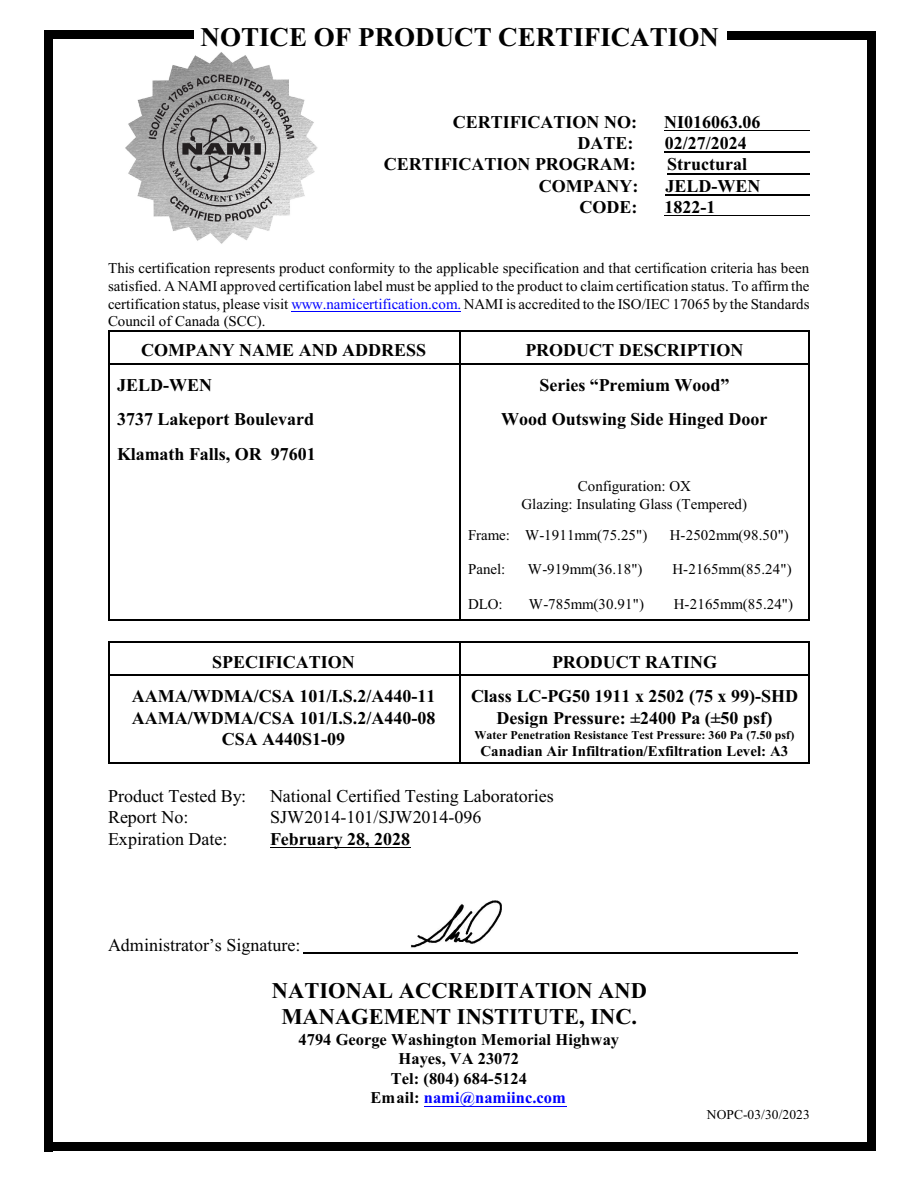
<style>
.page{position:relative;width:918px;height:1188px;background:#fff}
.page>*{position:absolute;margin:0;border:0;box-sizing:border-box;transform-origin:0 0}
.t1{font:700 27px "Times New Roman";color:#000}
.t2{font:700 22.5px/26.2px "Times New Roman";color:#000;text-align:center}
.t3{font:700 18px/21.3px "Times New Roman";color:#000;text-align:center}
.t4{font:18px "Times New Roman";color:#000}
.t5{font:700 16.5px "Times New Roman";color:#000}
.t6{font:700 16.5px "Times New Roman";color:#00f}
.t7{font:15px/17.7px "Times New Roman";color:#000;text-align:justify}
.t8{font:700 15px "Times New Roman";color:#000}
.t9{font:13.5px "Times New Roman";letter-spacing:.005em;color:#000}
.t10{font:700 12px "Times New Roman";letter-spacing:.005em;color:#000}
.s1{color:#00f}
.s2{color:#000}
</style>
<div class="page">
<hr style="left:108px;top:330px;width:351px;height:1px;background:#000">
<hr style="left:108px;top:331px;width:1px;height:33px;background:#000">
<hr style="left:108px;top:363px;width:351px;height:1px;background:#000">
<hr style="left:809px;top:330px;width:1px;height:34px;background:#000">
<hr style="left:459px;top:330px;width:351px;height:1px;background:#000">
<hr style="left:459px;top:331px;width:1px;height:33px;background:#000">
<hr style="left:459px;top:363px;width:349px;height:1px;background:#000">
<hr style="left:108px;top:364px;width:1px;height:35px;background:#000">
<hr style="left:809px;top:364px;width:1px;height:35px;background:#000">
<hr style="left:459px;top:364px;width:1px;height:35px;background:#000">
<hr style="left:108px;top:399px;width:1px;height:34px;background:#000">
<hr style="left:809px;top:399px;width:1px;height:34px;background:#000">
<hr style="left:459px;top:399px;width:1px;height:34px;background:#000">
<hr style="left:108px;top:434px;width:1px;height:34px;background:#000">
<hr style="left:809px;top:434px;width:1px;height:34px;background:#000">
<hr style="left:459px;top:434px;width:1px;height:34px;background:#000">
<hr style="left:108px;top:468px;width:1px;height:49px;background:#000">
<hr style="left:809px;top:468px;width:1px;height:49px;background:#000">
<hr style="left:459px;top:468px;width:1px;height:49px;background:#000">
<hr style="left:108px;top:517px;width:1px;height:34px;background:#000">
<hr style="left:809px;top:517px;width:1px;height:34px;background:#000">
<hr style="left:459px;top:517px;width:1px;height:34px;background:#000">
<hr style="left:108px;top:551px;width:1px;height:35px;background:#000">
<hr style="left:809px;top:551px;width:1px;height:35px;background:#000">
<hr style="left:459px;top:551px;width:1px;height:35px;background:#000">
<hr style="left:108px;top:619px;width:351px;height:1px;background:#000">
<hr style="left:108px;top:586px;width:1px;height:33px;background:#000">
<hr style="left:809px;top:586px;width:1px;height:34px;background:#000">
<hr style="left:459px;top:619px;width:351px;height:1px;background:#000">
<hr style="left:459px;top:586px;width:1px;height:33px;background:#000">
<hr style="left:108px;top:642px;width:351px;height:1px;background:#000">
<hr style="left:108px;top:643px;width:1px;height:33px;background:#000">
<hr style="left:108px;top:675px;width:351px;height:1px;background:#000">
<hr style="left:809px;top:642px;width:1px;height:34px;background:#000">
<hr style="left:459px;top:642px;width:351px;height:1px;background:#000">
<hr style="left:459px;top:643px;width:1px;height:33px;background:#000">
<hr style="left:459px;top:675px;width:349px;height:1px;background:#000">
<hr style="left:108px;top:762px;width:351px;height:2px;background:#000">
<hr style="left:108px;top:676px;width:1px;height:86px;background:#000">
<hr style="left:809px;top:676px;width:1px;height:88px;background:#000">
<hr style="left:459px;top:762px;width:351px;height:2px;background:#000">
<hr style="left:459px;top:676px;width:1px;height:86px;background:#000">
<img style="left:125px;top:52px;width:193px;height:192px">
<hr style="left:664px;top:130px;width:146px;height:1px;background:#000">
<hr style="left:665px;top:152px;width:145px;height:1px;background:#000">
<hr style="left:667px;top:173px;width:143px;height:1px;background:#000">
<hr style="left:665px;top:194px;width:145px;height:1px;background:#000">
<hr style="left:665px;top:215px;width:145px;height:1px;background:#000">
<hr style="left:291px;top:311px;width:170px;height:1px;background:#00f">
<hr style="left:270px;top:847px;width:140px;height:1px;background:#000">
<hr style="left:424px;top:1106px;width:142px;height:1px;background:#00f">
<div style="left:867px;top:32px;width:8px;height:1119px;background:#000"></div>
<div style="left:728px;top:32px;width:147px;height:8px;background:#000"></div>
<div style="left:44px;top:31px;width:9px;height:1120px;background:#000"></div>
<div style="left:44px;top:30px;width:150px;height:9px;background:#000"></div>
<hr style="left:303px;top:952px;width:495px;height:2px;background:#000">
<div style="left:44px;top:1142px;width:831px;height:9px;background:#000"></div>
<img style="left:411px;top:901px;width:91px;height:47px">
<h1 class="t1" style="left:201px;top:28px;width:520px">NOTICE OF PRODUCT CERTIFICATION</h1>
<p class="t3" style="left:453px;top:113px;width:186px">CERTIFICATION NO:</p>
<p class="t3" style="left:664px;top:113px;width:98px">NI016063.06</p>
<p class="t3" style="left:577px;top:134px;width:57px">DATE:</p>
<p class="t3" style="left:665px;top:134px;width:84px">02/27/2024</p>
<p class="t3" style="left:384px;top:155px;width:254px">CERTIFICATION PROGRAM:</p>
<p class="t3" style="left:667px;top:155px;width:81px">Structural</p>
<p class="t3" style="left:539px;top:177px;width:101px">COMPANY:</p>
<p class="t3" style="left:666px;top:177px;width:97px">JELD-WEN</p>
<p class="t3" style="left:580px;top:198px;width:59px">CODE:</p>
<p class="t3" style="left:665px;top:198px;width:52px">1822-1</p>
<p class="t7" style="left:108px;top:261px;width:703px">This certification represents product conformity to the applicable specification and that certification criteria has been satisfied. A NAMI approved certification label must be applied to the product to claim certification status. To affirm the certification status, please visit <span class="s1">www.namicertification.com.</span> NAMI is accredited to the ISO/IEC 17065 by the Standards Council of Canada (SCC).</p>
<p class="t3" style="left:141px;top:341px;width:287px">COMPANY NAME AND ADDRESS</p>
<p class="t3" style="left:525px;top:341px;width:220px">PRODUCT DESCRIPTION</p>
<p class="t3" style="left:117px;top:376px;width:97px">JELD-WEN</p>
<p class="t3" style="left:539px;top:376px;width:192px">Series “Premium Wood”</p>
<p class="t3" style="left:117px;top:410px;width:199px">3737 Lakeport Boulevard</p>
<p class="t3" style="left:501px;top:410px;width:268px">Wood Outswing Side Hinged Door</p>
<p class="t3" style="left:117px;top:445px;width:200px">Klamath Falls, OR 97601</p>
<p class="t7" style="left:521px;top:479px;width:227px;text-align:center">Configuration: OX<br>Glazing: Insulating Glass (Tempered)</p>
<p class="t7" style="left:468px;top:527px;width:181px">Frame: W-1911mm(75.25")</p>
<p class="t7" style="left:670px;top:527px;width:121px">H-2502mm(98.50")</p>
<p class="t7" style="left:468px;top:562px;width:39px">Panel:</p>
<p class="t7" style="left:528px;top:562px;width:116px">W-919mm(36.18")</p>
<p class="t7" style="left:673px;top:562px;width:121px">H-2165mm(85.24")</p>
<p class="t7" style="left:468px;top:596px;width:36px">DLO:</p>
<p class="t7" style="left:529px;top:596px;width:117px">W-785mm(30.91")</p>
<p class="t7" style="left:674px;top:596px;width:121px">H-2165mm(85.24")</p>
<p class="t3" style="left:212px;top:653px;width:144px">SPECIFICATION</p>
<p class="t3" style="left:552px;top:653px;width:167px">PRODUCT RATING</p>
<p class="t3" style="left:132px;top:688px;width:305px">AAMA/WDMA/CSA 101/I.S.2/A440-11<br>AAMA/WDMA/CSA 101/I.S.2/A440-08<br>CSA A440S1-09</p>
<p class="t3" style="left:471px;top:688px;width:328px">Class LC-PG50 1911 x 2502 (75 x 99)-SHD<br>Design Pressure: ±2400 Pa (±50 psf)</p>
<p class="t10" style="left:475px;top:731px;width:321px">Water Penetration Resistance Test Pressure: 360 Pa (7.50 psf)</p>
<p class="t8" style="left:480px;top:746px;width:309px">Canadian Air Infiltration/Exfiltration Level: A3</p>
<p class="t4" style="left:108px;top:789px;width:140px">Product Tested By:</p>
<p class="t4" style="left:270px;top:789px;width:285px">National Certified Testing Laboratories</p>
<p class="t4" style="left:108px;top:810px;width:82px">Report No:</p>
<p class="t4" style="left:270px;top:810px;width:213px">SJW2014-101/SJW2014-096</p>
<p class="t4" style="left:108px;top:832px;width:121px">Expiration Date:</p>
<p class="t3" style="left:270px;top:830px;width:142px">February 28, 2028</p>
<p class="t4" style="left:108px;top:938px;width:194px">Administrator’s Signature:</p>
<h2 class="t2" style="left:272px;top:979px;width:376px">NATIONAL ACCREDITATION AND<br>MANAGEMENT INSTITUTE, INC.</h2>
<p class="t5" style="left:299px;top:1034px;width:322px">4794 George Washington Memorial Highway</p>
<p class="t5" style="left:399px;top:1053px;width:122px">Hayes, VA 23072</p>
<p class="t5" style="left:391px;top:1072px;width:138px">Tel: (804) 684-5124</p>
<p class="t6" style="left:370px;top:1092px;width:197px"><span class="s2">Email:</span> nami@namiinc.com</p>
<p class="t9" style="left:707px;top:1110px;width:104px">NOPC-03/30/2023</p>
</div>
